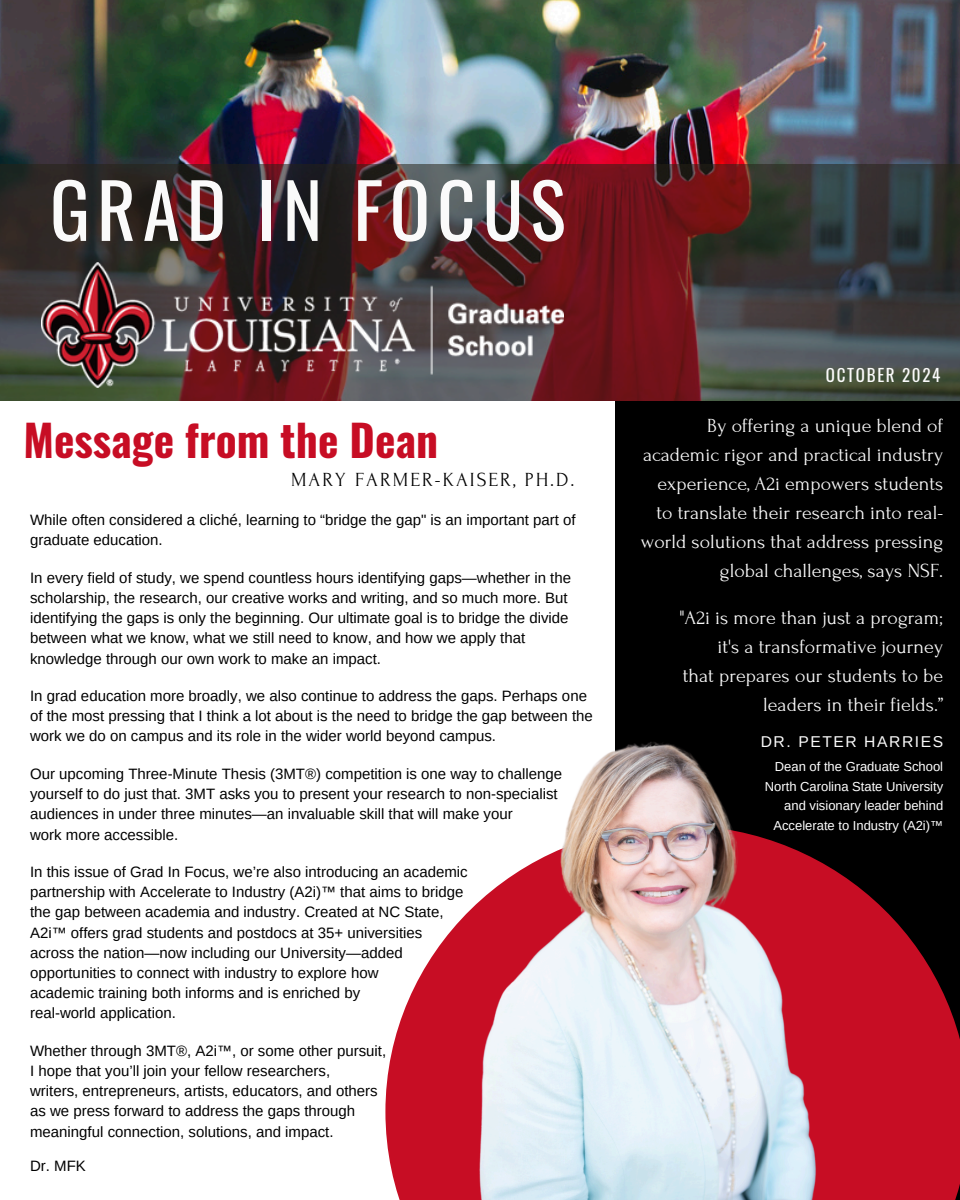
<style>
.page{position:relative;width:960px;height:1200px;background:#fff}
.page>*{position:absolute;margin:0;border:0;box-sizing:border-box;transform-origin:0 0}
.t1{font:75px "Oswald";letter-spacing:.095em;color:#fafafa}
.t2{font:700 43.4px "Oswald";color:#c70d24}
.t3{font:20px/29px "Forum";color:#fafafa;text-align:right}
.t4{font:20px "Forum";letter-spacing:.1em;color:#000}
.t5{font:17px "Oswald";letter-spacing:.1em;color:#fafafa}
.t6{font:15.6px "Arimo";letter-spacing:.1em;color:#fafafa}
.t7{font:15px/20.2px "Arimo";color:#000}
.t8{font:13px/19.6px "Arimo";color:#fff;text-align:right}
</style>
<div class="page">
<div style="left:615px;top:401px;width:345px;height:799px;background:#000"></div>
<img style="left:0;top:0;width:960px;height:164px">
<svg style="left:385px;top:899px;width:575px;height:301px;fill:#c70d24"></svg>
<img style="left:447px;top:742px;width:426px;height:458px">
<svg style="left:0;top:164px;width:960px;height:237px;background:#4a2f2f"></svg>
<img style="left:41px;top:263px;width:522px;height:124px">
<p class="t1" style="left:50px;top:151px;width:517px">GRAD IN FOCUS</p>
<h4 class="t2" style="left:24px;top:406px;width:416px">Message from the Dean</h4>
<h4 class="t4" style="left:291px;top:469px;width:285px">MARY FARMER-KAISER, PH.D.</h4>
<h6 class="t7" style="left:30px;top:510px;width:547px">While often considered a cliché, learning to “bridge the gap" is an important part of graduate education.</h6>
<h6 class="t7" style="left:30px;top:568px;width:542px">In every field of study, we spend countless hours identifying gaps—whether in the scholarship, the research, our creative works and writing, and so much more. But identifying the gaps is only the beginning. Our ultimate goal is to bridge the divide between what we know, what we still need to know, and how we apply that knowledge through our own work to make an impact.</h6>
<h6 class="t7" style="left:30px;top:686px;width:564px">In grad education more broadly, we also continue to address the gaps. Perhaps one of the most pressing that I think a lot about is the need to bridge the gap between the work we do on campus and its role in the wider world beyond campus.</h6>
<h6 class="t7" style="left:30px;top:764px;width:533px">Our upcoming Three-Minute Thesis (3MT®) competition is one way to challenge yourself to do just that. 3MT asks you to present your research to non-specialist audiences in under three minutes—an invaluable skill that will make your<br>work more accessible.</h6>
<h6 class="t7" style="left:30px;top:862px;width:439px">In this issue of Grad In Focus, we’re also introducing an academic partnership with Accelerate to Industry (A2i)™ that aims to bridge the gap between academia and industry. Created at NC State, A2i™ offers grad students and postdocs at 35+ universities across the nation—now including our University—added opportunities to connect with industry to explore how<br>academic training both informs and is enriched by<br>real-world application.</h6>
<h6 class="t7" style="left:30px;top:1041px;width:358px">Whether through 3MT®, A2i™, or some other pursuit, I hope that you’ll join your fellow researchers,<br>writers, entrepreneurs, artists, educators, and others as we press forward to address the gaps through meaningful connection, solutions, and impact.</h6>
<h6 class="t7" style="left:30px;top:1156px;width:57px">Dr. MFK</h6>
<h5 class="t5" style="left:826px;top:362px;width:116px">OCTOBER 2024</h5>
<h2 class="t3" style="left:641px;top:411px;width:304px">By offering a unique blend of academic rigor and practical industry experience, A2i empowers students to translate their research into real&shy;world solutions that address pressing global challenges, says NSF.</h2>
<h3 class="t3" style="left:679px;top:603px;width:265px">"A2i is more than just a program; it's a transformative journey<br>that prepares our students to be leaders in their fields.”</h3>
<h5 class="t6" style="left:761px;top:733px;width:184px">DR. PETER HARRIES</h5>
<p class="t8" style="left:775px;top:757px;width:170px">Dean of the Graduate School</p>
<p class="t8" style="left:765px;top:776px;width:180px">North Carolina State University</p>
<p class="t8" style="left:774px;top:796px;width:171px">and visionary leader behind<br>Accelerate to Industry (A2i)™</p>
</div>
